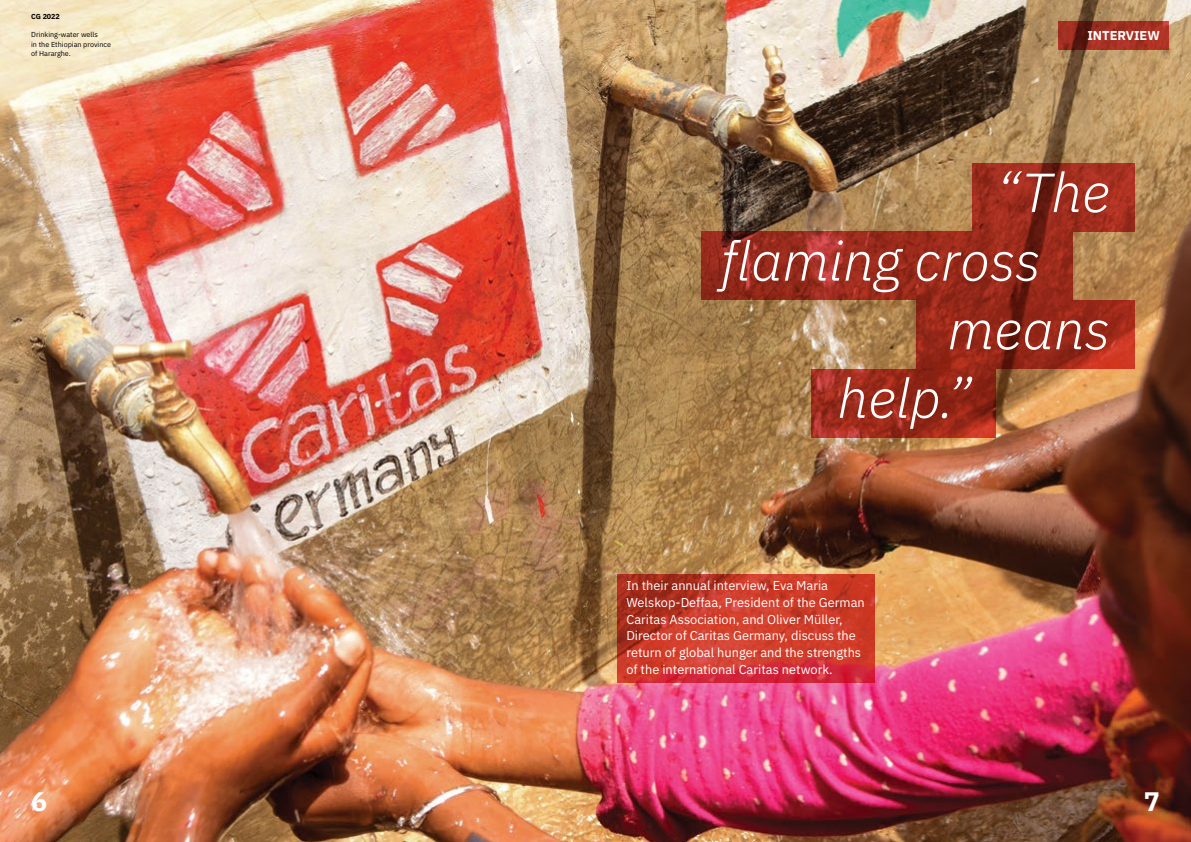
<style>
.page{position:relative;width:1191px;height:842px;background:#fff}
.page>*{position:absolute;margin:0;border:0;box-sizing:border-box;transform-origin:0 0}
.t1{font:italic 300 55px "IBM Plex Sans";color:#fff}
.t2{font:700 26.8px "IBM Plex Sans";color:#fff}
.t3{font:12.8px/16.6px "IBM Plex Sans";color:#fff}
.t4{font:700 12.8px "IBM Plex Sans";color:#fff}
.t5{font:7.2px/9.4px "IBM Plex Sans";color:#000}
.t6{font:700 7.2px "IBM Plex Sans";color:#000}
</style>
<div class="page">
<img style="left:0;top:0;width:1191px;height:842px">
<svg style="left:972px;top:163px;width:162px;height:69px;background:#9b2b1d"></svg>
<svg style="left:701px;top:232px;width:371px;height:68px;background:#962a1c"></svg>
<svg style="left:916px;top:300px;width:218px;height:69px;background:#982718"></svg>
<svg style="left:811px;top:369px;width:184px;height:68px;background:#9a291a"></svg>
<svg style="left:1058px;top:21px;width:111px;height:28px;background:#9a2d20"></svg>
<svg style="left:617px;top:574px;width:258px;height:109px;background:#c8372a"></svg>
<p class="t6" style="left:31px;top:10px;width:30px">CG 2022</p>
<p class="t5" style="left:31px;top:30px;width:68px">Drinking-water wells</p>
<p class="t4" style="left:1087px;top:25px;width:74px">INTERVIEW</p>
<p class="t5" style="left:31px;top:39px;width:81px">in the Ethiopian province of Hararghe.</p>
<h1 class="t1" style="left:995px;top:151px;width:116px">“The</h1>
<h1 class="t1" style="left:720px;top:220px;width:321px">flaming cross</h1>
<h1 class="t1" style="left:947px;top:288px;width:164px">means</h1>
<h1 class="t1" style="left:837px;top:357px;width:136px">help.”</h1>
<p class="t3" style="left:626px;top:576px;width:240px">In their annual interview, Eva Maria Welskop-Deffaa, President of the German Caritas Association, and Oliver Müller, Director of Caritas Germany, discuss the return of global hunger and the strengths of the international Caritas network.</p>
<h2 class="t2" style="left:31px;top:780px;width:18px">6</h2>
<h2 class="t2" style="left:1143px;top:780px;width:18px">7</h2>
</div>
